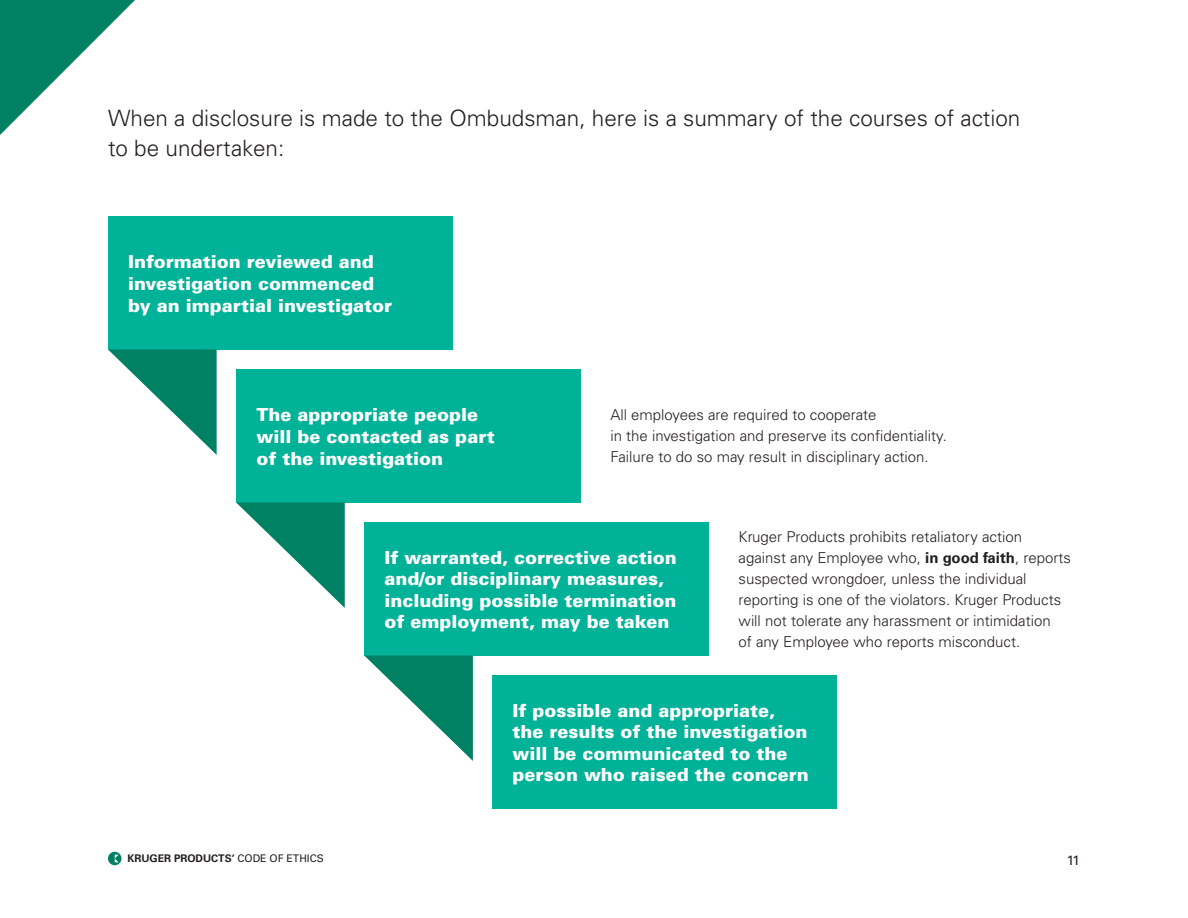
<style>
.page{position:relative;width:1188px;height:918px;background:#fff}
.page>*{position:absolute;margin:0;border:0;box-sizing:border-box;transform-origin:0 0}
.TXT_Gros{font:300 22.5px/30px "Univers";color:#231f20}
.t1{font:900 18px/21.6px "Univers";color:#fff}
.TXT{font:300 15px/21px "Univers";color:#231f20}
.t2{font:13.5px "Univers";color:#231f20}
.t3{font:700 10.5px "Univers";color:#231f20}
.s1{font-weight:700}
.s2{font-weight:400}
</style>
<div class="page">
<div style="left:108px;top:216px;width:344px;height:134px;background:#00b297"></div>
<div style="left:236px;top:369px;width:344px;height:133px;background:#00b297"></div>
<div style="left:364px;top:522px;width:345px;height:134px;background:#00b297"></div>
<div style="left:492px;top:675px;width:345px;height:133px;background:#00b297"></div>
<svg style="left:108px;top:350px;width:109px;height:105px"></svg>
<svg style="left:236px;top:502px;width:109px;height:106px"></svg>
<svg style="left:365px;top:656px;width:108px;height:105px"></svg>
<svg style="left:0;top:0;width:135px;height:135px"></svg>
<svg style="left:108px;top:852px;width:13px;height:13px"></svg>
<svg style="left:115px;top:855px;width:4px;height:7px"></svg>
<p class="TXT_Gros" style="left:108px;top:103px;width:914px">When a disclosure is made to the Ombudsman, here is a summary of the courses of action to be undertaken:</p>
<p class="t1" style="left:128px;top:251px;width:265px">Information reviewed and investigation commenced by an impartial investigator</p>
<p class="t1" style="left:256px;top:404px;width:240px">The appropriate people will be contacted as part of the investigation</p>
<p class="TXT" style="left:610px;top:404px;width:338px">All employees are required to cooperate<br>in the investigation and preserve its confidentiality.<br>Failure to do so may result in disciplinary action.</p>
<p class="t1" style="left:385px;top:546px;width:294px">If warranted, corrective action and/or disciplinary measures, including possible termination of employment, may be taken</p>
<p class="TXT" style="left:739px;top:526px;width:334px">Kruger Products prohibits retaliatory action against any Employee who, <span class="s1">in good faith</span>, reports suspected wrongdoer, unless the individual reporting is one of the violators. Kruger Products will not tolerate any harassment or intimidation<br>of any Employee who reports misconduct.</p>
<p class="t1" style="left:513px;top:699px;width:298px">If possible and appropriate, the results of the investigation will be communicated to the person who raised the concern</p>
<p class="t3" style="left:127px;top:852px;width:198px">KRUGER PRODUCTS’ <span class="s2">CODE OF ETHICS</span></p>
<p class="t2" style="left:1067px;top:852px;width:15px">11</p>
</div>
